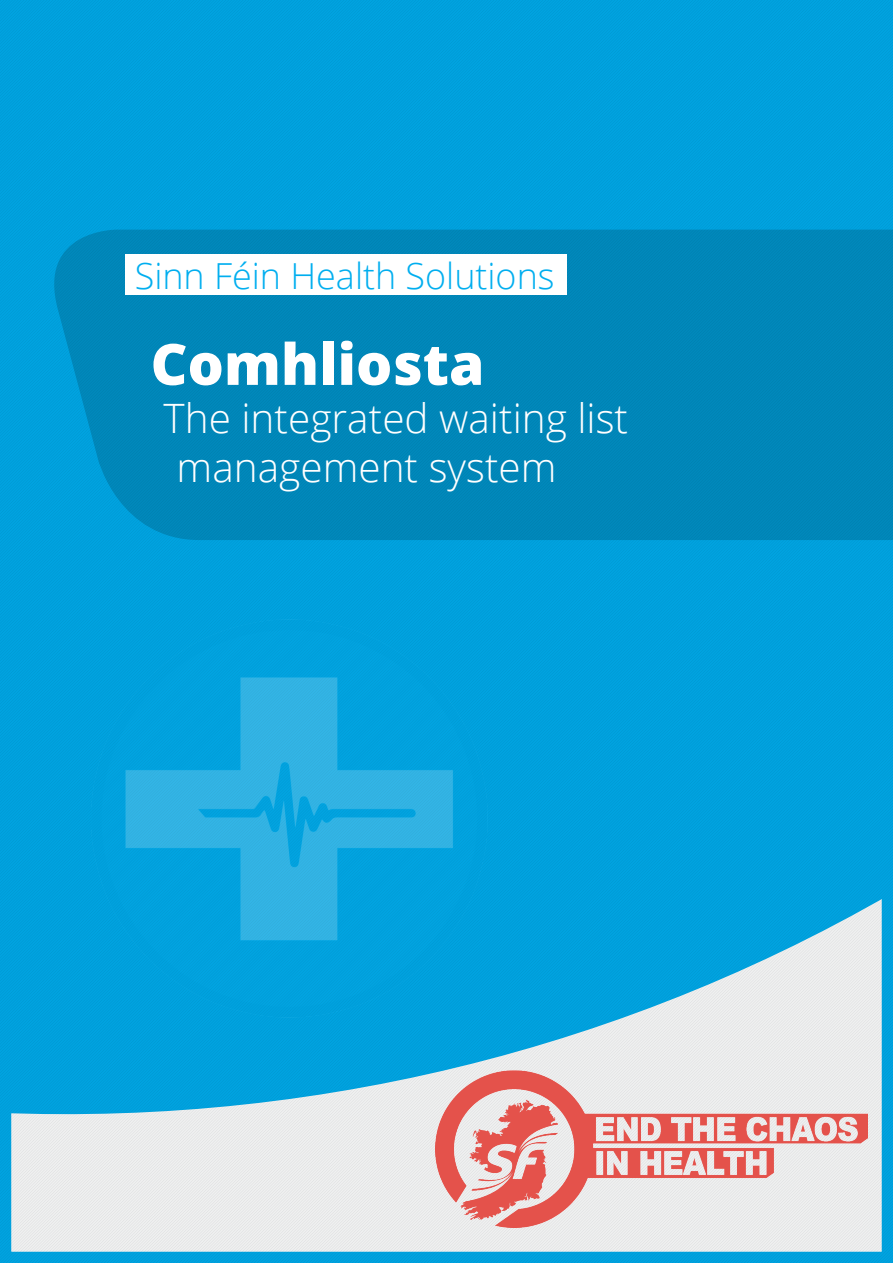
<style>
.page{position:relative;width:893px;height:1263px;background:#fff}
.page>*{position:absolute;margin:0;border:0;box-sizing:border-box;transform-origin:0 0}
.t1{font:800 57px "Open Sans";color:#fff}
.t2{font:300 40.5px/48.6px "Open Sans";color:#fff}
.t3{font:300 35.85px "Open Sans";color:#00aeef}
</style>
<div class="page">
<img style="left:0;top:0;width:893px;height:1263px">
<img style="left:435px;top:1036px;width:432px;height:227px">
<div style="left:125px;top:255px;width:442px;height:40px;background:#fff"></div>
<img style="left:43px;top:597px;width:497px;height:439px">
<p class="t3" style="left:135px;top:251px;width:421px">Sinn Féin Health Solutions</p>
<h1 class="t1" style="left:151px;top:321px;width:335px">Comhliosta</h1>
<p class="t2" style="left:177px;top:393px;width:453px;text-indent:-13px">The integrated waiting list management system</p>
</div>
